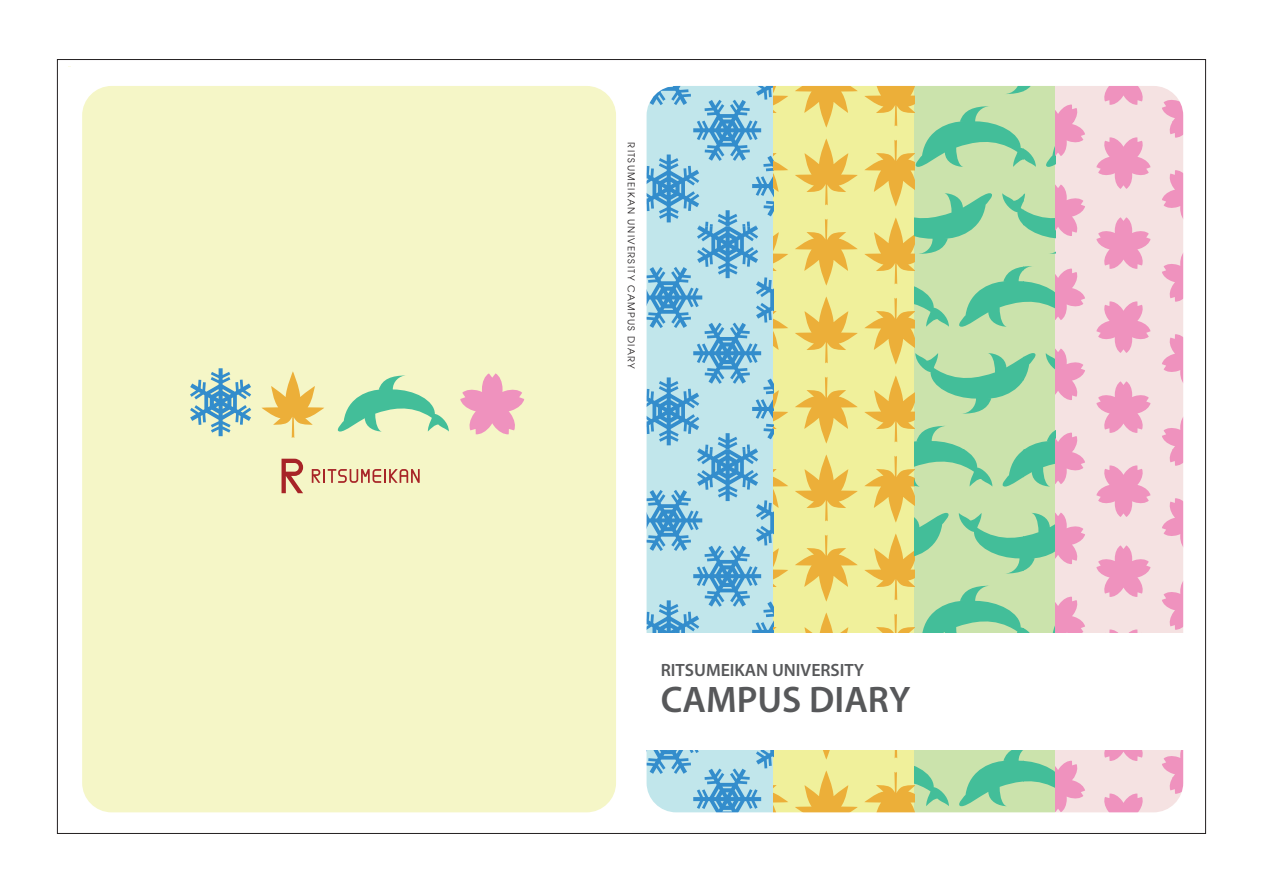
<style>
.page{position:relative;width:1263px;height:893px;background:#fff}
.page>*{position:absolute;margin:0;border:0;box-sizing:border-box;transform-origin:0 0}
.t1{font:600 37.05px "Myriad Pro";color:#57585a}
.t2{font:600 17.85px "Myriad Pro";color:#57585a}
.t3{font:10.5px "Avant Garde ITC";letter-spacing:.12em;color:#231f20}
</style>
<div class="page">
<svg style="left:646px;top:85px;width:538px;height:728px;background:#c9d5b7"></svg>
<div style="left:68px;top:66px;width:548px;height:747px;background:#f5f6c7"></div>
<div style="left:633px;top:633px;width:564px;height:117px;background:#fff"></div>
<svg style="left:312px;top:469px;width:108px;height:14px;background:#d7a78b"></svg>
<svg style="left:282px;top:459px;width:21px;height:34px"></svg>
<svg style="left:261px;top:371px;width:63px;height:67px;background:#f1de97"></svg>
<svg style="left:190px;top:368px;width:61px;height:68px;background:#a4cac8"></svg>
<svg style="left:333px;top:375px;width:116px;height:57px;background:#b6e2b6"></svg>
<svg style="left:460px;top:373px;width:64px;height:62px;background:#f1bdc1"></svg>
<div style="left:71px;top:61px;width:1131px;height:18px;background:#fff"></div>
<p class="t3" style="left:637px;top:142px;width:227px;rotate:90deg">RITSUMEIKAN UNIVERSITY CAMPUS DIARY</p>
<h2 class="t2" style="left:661px;top:658px;width:205px">RITSUMEIKAN UNIVERSITY</h2>
<h1 class="t1" style="left:661px;top:676px;width:251px">CAMPUS DIARY</h1>
</div>
